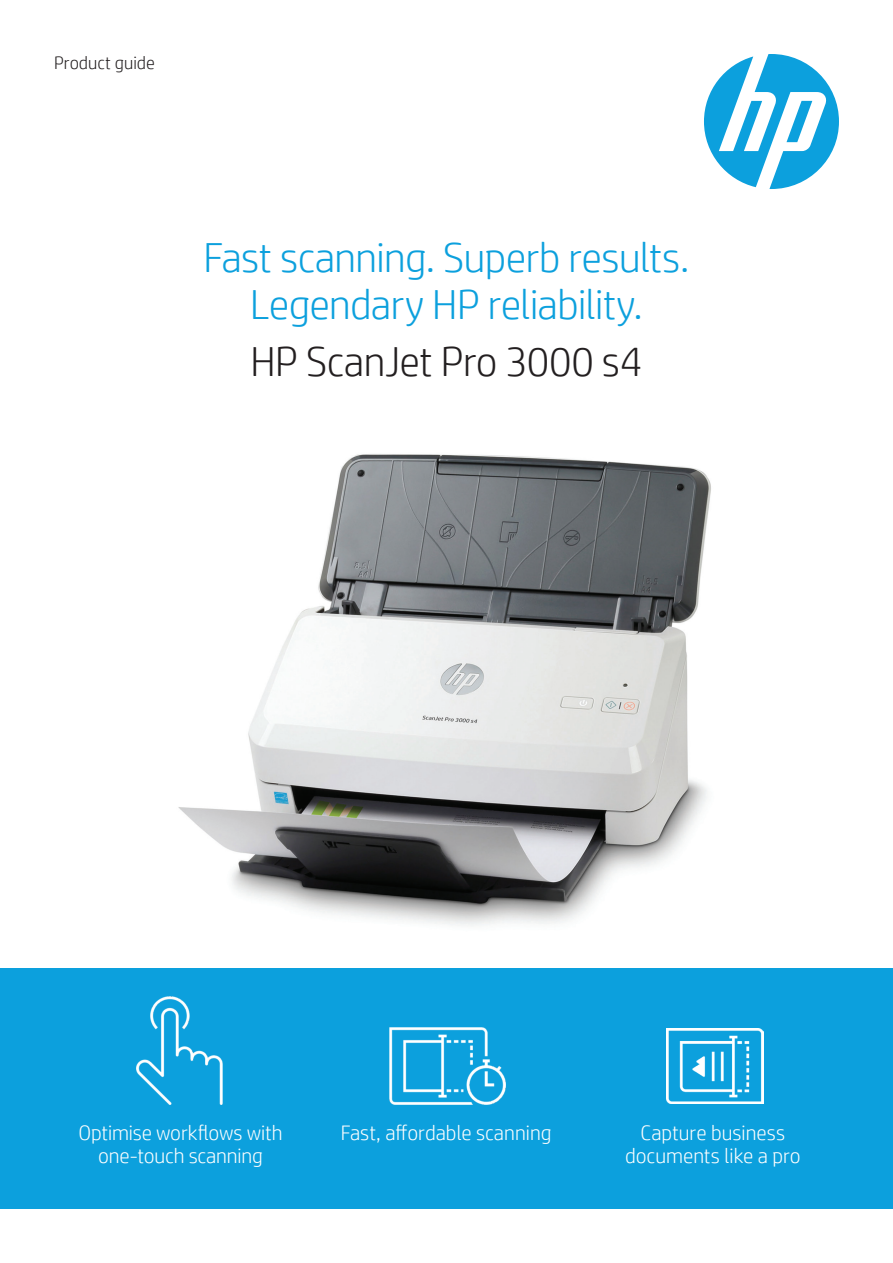
<style>
.page{position:relative;width:893px;height:1263px;background:#fff}
.page>*{position:absolute;margin:0;border:0;box-sizing:border-box;transform-origin:0 0}
.Document_type_12_14{font:300 42px "HP Simplified";letter-spacing:-.015em;color:#0ca0dd}
.Document_type_12_14-2{font:300 42px "HP Simplified";letter-spacing:-.01em;color:#231f20}
.Document_type_12_14-3{font:300 21px/22.5px "HP Simplified";letter-spacing:-.005em;color:#fff;text-align:center}
.Document_type_12_14-4{font:300 18px "HP Simplified";color:#231f20}
</style>
<div class="page">
<img style="left:178px;top:454px;width:533px;height:472px">
<div style="left:0;top:968px;width:893px;height:241px;background:#0ca0dd"></div>
<svg style="left:704px;top:54px;width:135px;height:135px"></svg>
<img style="left:389px;top:1027px;width:116px;height:77px">
<img style="left:666px;top:1028px;width:97px;height:75px">
<img style="left:137px;top:996px;width:85px;height:108px">
<p class="Document_type_12_14-4" style="left:54px;top:52px;width:102px">Product guide</p>
<p class="Document_type_12_14" style="left:204px;top:234px;width:487px">Fast scanning. Superb results.</p>
<p class="Document_type_12_14" style="left:250px;top:280px;width:394px">Legendary HP reliability.</p>
<p class="Document_type_12_14-2" style="left:250px;top:337px;width:394px">HP ScanJet Pro 3000 s4</p>
<p class="Document_type_12_14-3" style="left:79px;top:1121px;width:205px">Optimise workflows with one-touch scanning</p>
<p class="Document_type_12_14-3" style="left:341px;top:1121px;width:212px">Fast, affordable scanning</p>
<p class="Document_type_12_14-3" style="left:625px;top:1121px;width:177px">Capture business documents like a pro</p>
</div>
